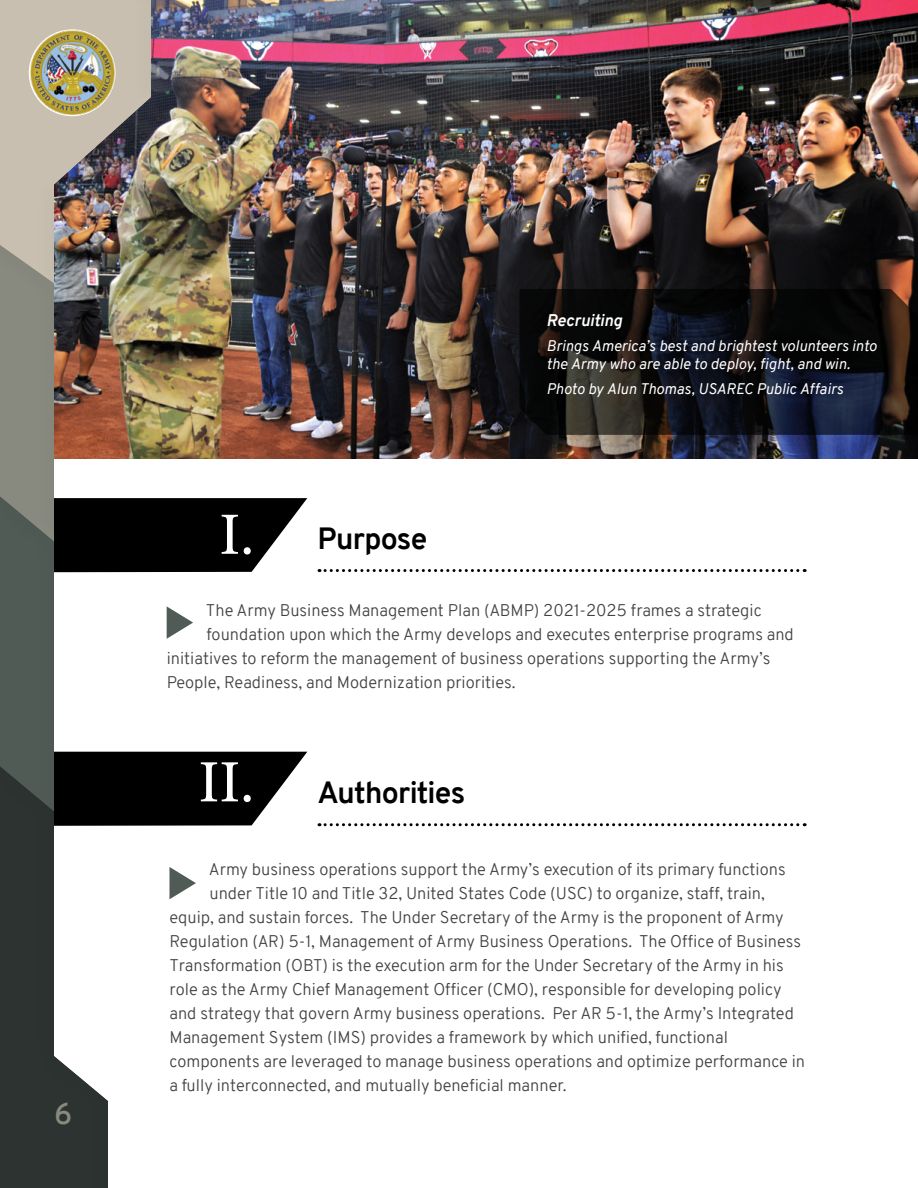
<style>
.page{position:relative;width:918px;height:1188px;background:#fff}
.page>*{position:absolute;margin:0;border:0;box-sizing:border-box;transform-origin:0 0}
.Body{font:500 60px "Minion Pro";color:#fff}
.t1{font:700 30px "Overpass";letter-spacing:-.025em;color:#000}
.t2{font:600 30px "Overpass";color:#888a80}
.Body-2{font:300 16.5px "Overpass";color:#414042}
.Caption_Title{font:italic 700 16.5px "Overpass";color:#fff}
.t3{font:italic 15px/18px "Overpass";color:#fff}
</style>
<div class="page">
<svg style="left:319px;top:569px;width:486px;height:3px"></svg>
<svg style="left:319px;top:823px;width:486px;height:3px"></svg>
<img style="left:166px;top:0;width:752px;height:459px">
<svg style="left:519px;top:289px;width:399px;height:146px;background:#141417"></svg>
<div style="left:0;top:0;width:166px;height:292px;background:#000;opacity:.5"></div>
<div style="left:0;top:218px;width:57px;height:336px;background:#c8bfb0"></div>
<img style="left:0;top:232px;width:307px;height:668px">
<div style="left:0;top:739px;width:111px;height:449px;background:#000;opacity:.37"></div>
<img style="left:21px;top:22px;width:102px;height:102px">
<h2 class="t2" style="left:54px;top:1092px;width:19px">6</h2>
<p class="Body" style="left:219px;top:494px;width:36px">I.</p>
<h2 class="t1" style="left:318px;top:517px;width:111px">Purpose</h2>
<p class="Caption_Title" style="left:546px;top:309px;width:77px">Recruiting</p>
<p class="t3" style="left:546px;top:337px;width:332px">Brings America’s best and brightest volunteers into the Army who are able to deploy, fight, and win.</p>
<p class="t3" style="left:546px;top:380px;width:298px">Photo by Alun Thomas, USAREC Public Affairs</p>
<p class="Body-2" style="left:206px;top:599px;width:557px">The Army Business Management Plan (ABMP) 2021-2025 frames a strategic</p>
<p class="Body-2" style="left:207px;top:623px;width:589px">foundation upon which the Army develops and executes enterprise programs and</p>
<p class="Body-2" style="left:167px;top:647px;width:605px">initiatives to reform the management of business operations supporting the Army’s</p>
<p class="Body-2" style="left:167px;top:671px;width:350px">People, Readiness, and Modernization priorities.</p>
<p class="Body" style="left:199px;top:742px;width:57px">II.</p>
<h2 class="t1" style="left:318px;top:771px;width:149px">Authorities</h2>
<p class="Body-2" style="left:209px;top:858px;width:578px">Army business operations support the Army’s execution of its primary functions</p>
<p class="Body-2" style="left:209px;top:882px;width:557px">under Title 10 and Title 32, United States Code (USC) to organize, staff, train,</p>
<p class="Body-2" style="left:170px;top:906px;width:616px">equip, and sustain forces. The Under Secretary of the Army is the proponent of Army</p>
<p class="Body-2" style="left:170px;top:930px;width:633px">Regulation (AR) 5-1, Management of Army Business Operations. The Office of Business</p>
<p class="Body-2" style="left:170px;top:954px;width:616px">Transformation (OBT) is the execution arm for the Under Secretary of the Army in his</p>
<p class="Body-2" style="left:170px;top:978px;width:614px">role as the Army Chief Management Officer (CMO), responsible for developing policy</p>
<p class="Body-2" style="left:170px;top:1002px;width:626px">and strategy that govern Army business operations. Per AR 5-1, the Army’s Integrated</p>
<p class="Body-2" style="left:170px;top:1026px;width:560px">Management System (IMS) provides a framework by which unified, functional</p>
<p class="Body-2" style="left:170px;top:1050px;width:637px">components are leveraged to manage business operations and optimize performance in</p>
<p class="Body-2" style="left:170px;top:1074px;width:398px">a fully interconnected, and mutually beneficial manner.</p>
</div>
